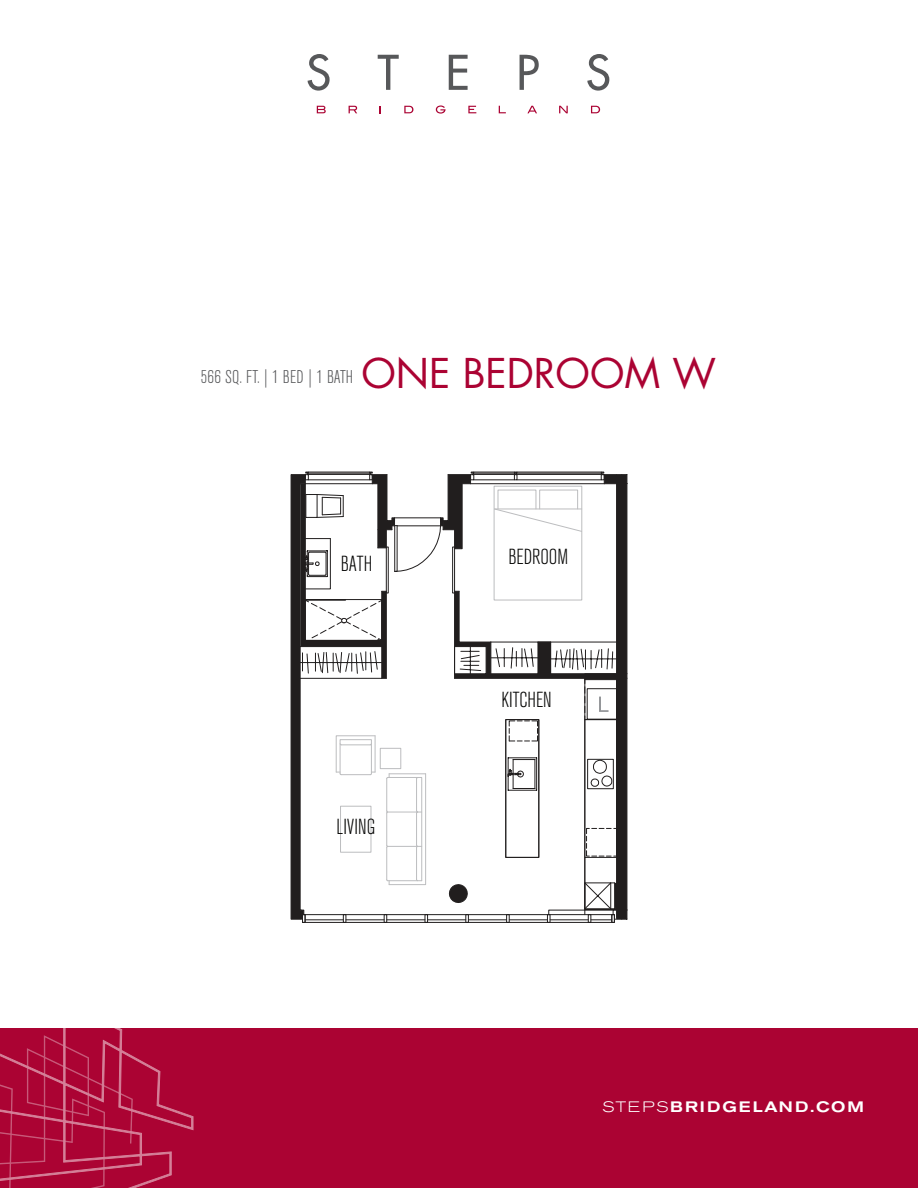
<style>
.page{position:relative;width:918px;height:1188px;background:#fff}
.page>*{position:absolute;margin:0;border:0;box-sizing:border-box;transform-origin:0 0}
.t1{font:300 condensed 21.6px "Akzidenz Grotesk BE";color:#050504}
.t2{font:300 condensed 18.3px "Akzidenz Grotesk BE";letter-spacing:.02em;color:#57585a}
.t3{font:500 expanded 15px "Akzidenz Grotesk BE";letter-spacing:.14em;color:#fff}
.s1{font-family:"Futura";font-weight:400;font-stretch:normal;font-size:39.9px;color:#ab0333}
.s2{font-weight:300}
</style>
<div class="page">
<svg style="left:308px;top:54px;width:22px;height:37px"></svg>
<svg style="left:378px;top:55px;width:21px;height:35px"></svg>
<svg style="left:449px;top:55px;width:19px;height:35px"></svg>
<svg style="left:520px;top:55px;width:19px;height:35px"></svg>
<svg style="left:587px;top:54px;width:22px;height:37px"></svg>
<svg style="left:317px;top:106px;width:9px;height:7px"></svg>
<svg style="left:349px;top:106px;width:8px;height:7px"></svg>
<svg style="left:404px;top:106px;width:9px;height:7px"></svg>
<svg style="left:436px;top:105px;width:10px;height:9px"></svg>
<svg style="left:468px;top:106px;width:8px;height:7px"></svg>
<svg style="left:499px;top:106px;width:7px;height:7px"></svg>
<svg style="left:527px;top:106px;width:10px;height:7px"></svg>
<svg style="left:559px;top:106px;width:9px;height:7px"></svg>
<svg style="left:591px;top:106px;width:9px;height:7px"></svg>
<div style="left:0;top:1029px;width:918px;height:159px;background:#ab0333"></div>
<svg style="left:0;top:1028px;width:193px;height:160px"></svg>
<svg style="left:290px;top:472px;width:337px;height:451px"></svg>
<div style="left:498px;top:490px;width:38px;height:19px;border:1px solid #bcbdbf"></div>
<div style="left:539px;top:490px;width:39px;height:19px;border:1px solid #bcbdbf"></div>
<p class="t2" style="left:201px;top:367px;width:517px">566 SQ. FT. | 1 BED | 1 BATH <span class="s1">ONE BEDROOM W</span></p>
<p class="t1" style="left:341px;top:552px;width:33px">BATH</p>
<p class="t1" style="left:337px;top:815px;width:40px">LIVING</p>
<p class="t1" style="left:508px;top:545px;width:61px">BEDROOM</p>
<p class="t1" style="left:501px;top:688px;width:52px">KITCHEN</p>
<p class="t3" style="left:603px;top:1098px;width:263px"><span class="s2">STEPS</span>BRIDGELAND.COM</p>
</div>
